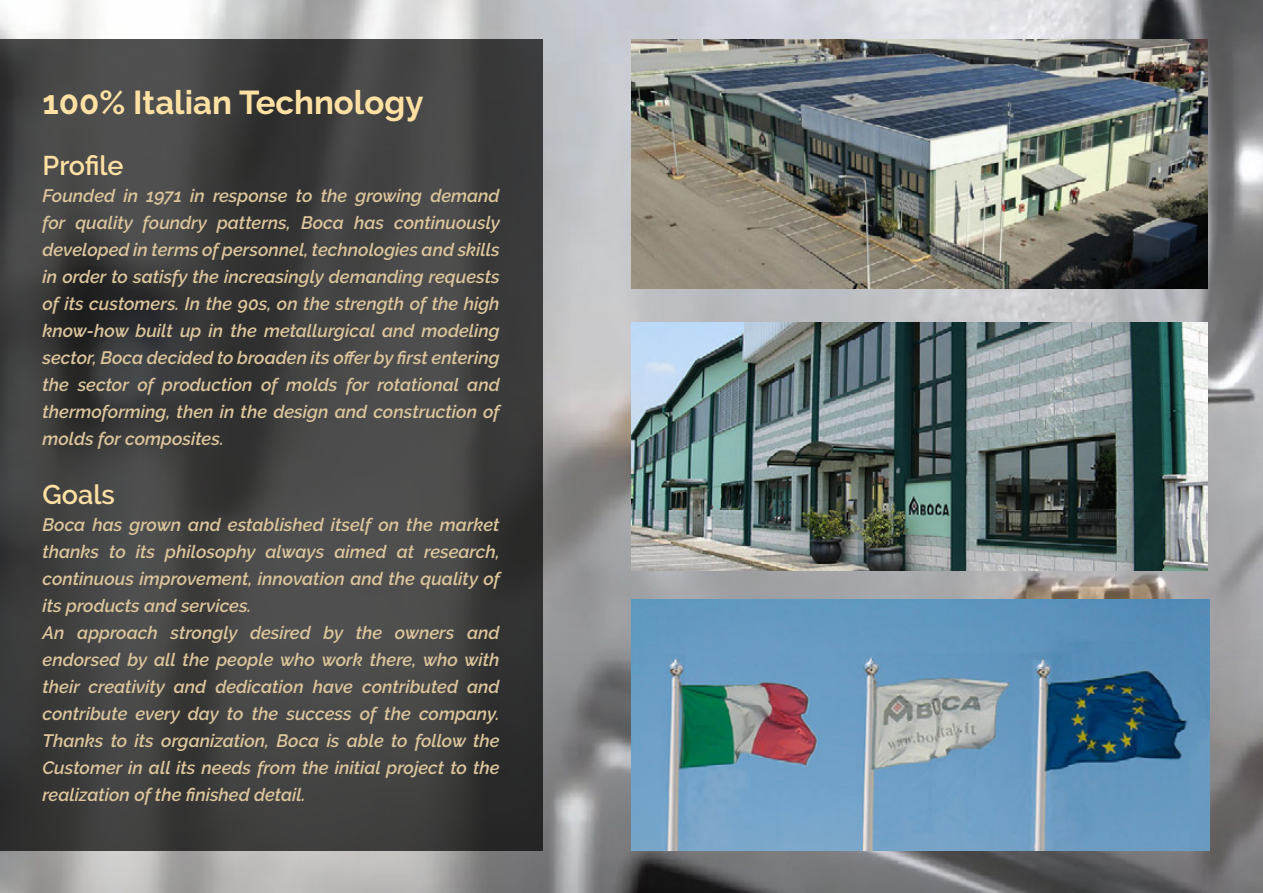
<style>
.page{position:relative;width:1263px;height:893px;background:#fff}
.page>*{position:absolute;margin:0;border:0;box-sizing:border-box;transform-origin:0 0}
.t1{font:700 33px "Raleway";color:#ffe1a3}
.t2{font:600 27px "Raleway";color:#ffe1a3}
.t3{font:italic 600 18px/27px "Raleway";color:#dcc59c;text-align:justify}
</style>
<div class="page">
<img style="left:0;top:0;width:1263px;height:893px">
<svg style="left:0;top:39px;width:542px;height:811px;background:#404040"></svg>
<img style="left:631px;top:322px;width:577px;height:249px">
<img style="left:631px;top:39px;width:577px;height:249px">
<img style="left:631px;top:600px;width:578px;height:250px">
<h1 class="t1" style="left:43px;top:83px;width:382px">100% Italian Technology</h1>
<h2 class="t2" style="left:43px;top:150px;width:83px">Profile</h2>
<p class="t3" style="left:43px;top:182px;width:459px">Founded in 1971 in response to the growing demand for quality foundry patterns, Boca has continuously developed in terms of personnel, technologies and skills in order to satisfy the increasingly demanding requests of its customers. In the 90s, on the strength of the high know-how built up in the metallurgical and modeling sector, Boca decided to broaden its offer by first entering the sector of production of molds for rotational and thermoforming, then in the design and construction of molds for composites.</p>
<h2 class="t2" style="left:43px;top:479px;width:74px">Goals</h2>
<p class="t3" style="left:43px;top:511px;width:459px;text-align:left">Boca has grown and established itself on the market thanks to its philosophy always aimed at research, continuous improvement, innovation and the quality of its products and services.<br>An approach strongly desired by the owners and endorsed by all the people who work there, who with their creativity and dedication have contributed and contribute every day to the success of the company.<br>Thanks to its organization, Boca is able to follow the Customer in all its needs from the initial project to the realization of the finished detail.</p>
</div>
